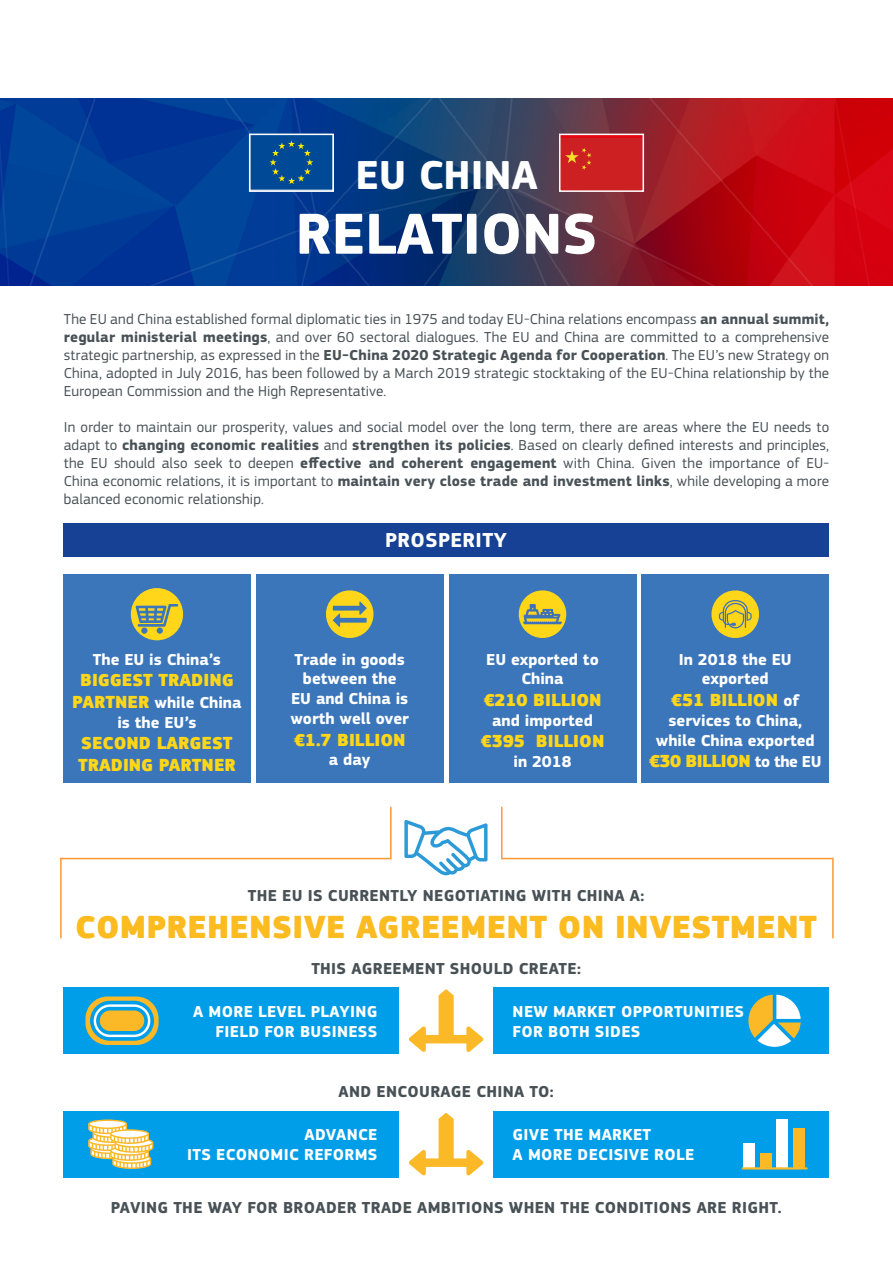
<style>
.page{position:relative;width:893px;height:1263px;background:#fff}
.page>*{position:absolute;margin:0;border:0;box-sizing:border-box;transform-origin:0 0}
.t1{font:700 60px "EC Square Sans Pro";color:#fff}
.t2{font:700 42px "EC Square Sans Pro";color:#fff}
.t3{font:900 33px "EC Square Sans Pro";letter-spacing:.01em;color:#fbbb21}
.t4{font:700 21px "EC Square Sans Pro";letter-spacing:.02em;color:#fff}
.t5{font:900 18px/21.6px "EC Square Sans Pro";color:#ffd618}
.t6{font:900 18px "EC Square Sans Pro";letter-spacing:-.03em;color:#ffd618}
.t7{font:700 16.5px/19.8px "EC Square Sans Pro";color:#fff;text-align:center}
.t8{font:700 16.5px "EC Square Sans Pro";letter-spacing:.02em;color:#485156}
.t9{font:700 16.5px/19.8px "EC Square Sans Pro";letter-spacing:.02em;color:#fff;text-align:right}
.t10{font:15px/18px "EC Square Sans Pro";letter-spacing:.01em;color:#485156;text-align:justify}
.s1{font-weight:700}
.s2{font-weight:900;font-size:18px;color:#ffd618}
.s3{font-weight:700;font-size:16.5px;color:#fff}
</style>
<div class="page">
<img style="left:0;top:99px;width:893px;height:187px">
<div style="left:250px;top:134px;width:83px;height:56px;background:#004996"></div>
<svg style="left:270px;top:141px;width:43px;height:43px"></svg>
<div style="left:249px;top:134px;width:85px;height:58px;border:2px solid #fff"></div>
<div style="left:560px;top:138px;width:83px;height:53px;background:#cd2023"></div>
<svg style="left:565px;top:148px;width:26px;height:22px"></svg>
<div style="left:559px;top:134px;width:85px;height:58px;border:2px solid #fff"></div>
<div style="left:63px;top:523px;width:766px;height:34px;background:#164194"></div>
<div style="left:63px;top:574px;width:187px;height:209px;background:#3b76ba"></div>
<div style="left:256px;top:574px;width:187px;height:209px;background:#3b76ba"></div>
<div style="left:449px;top:574px;width:187px;height:209px;background:#3b76ba"></div>
<div style="left:642px;top:574px;width:187px;height:209px;background:#3b76ba"></div>
<svg style="left:131px;top:588px;width:52px;height:52px"></svg>
<svg style="left:326px;top:590px;width:48px;height:48px"></svg>
<svg style="left:518px;top:590px;width:49px;height:48px"></svg>
<svg style="left:711px;top:590px;width:48px;height:48px"></svg>
<hr style="left:60px;top:858px;width:331px;height:1px;background:#f93">
<hr style="left:502px;top:858px;width:331px;height:1px;background:#f93">
<hr style="left:390px;top:807px;width:2px;height:52px;background:#f93">
<hr style="left:501px;top:807px;width:1px;height:52px;background:#f93">
<hr style="left:832px;top:858px;width:2px;height:80px;background:#f93">
<hr style="left:60px;top:858px;width:2px;height:80px;background:#f93">
<svg style="left:404px;top:820px;width:83px;height:55px"></svg>
<div style="left:494px;top:987px;width:335px;height:67px;background:#009ee8"></div>
<div style="left:63px;top:987px;width:336px;height:67px;background:#009ee8"></div>
<svg style="left:85px;top:996px;width:74px;height:49px"></svg>
<svg style="left:748px;top:995px;width:53px;height:52px"></svg>
<svg style="left:409px;top:989px;width:74px;height:63px"></svg>
<div style="left:494px;top:1111px;width:335px;height:67px;background:#009ee8"></div>
<div style="left:63px;top:1111px;width:336px;height:67px;background:#009ee8"></div>
<svg style="left:88px;top:1119px;width:65px;height:50px"></svg>
<div style="left:777px;top:1119px;width:11px;height:49px;background:#fff"></div>
<div style="left:760px;top:1153px;width:11px;height:15px;background:#fbb925"></div>
<div style="left:744px;top:1143px;width:11px;height:25px;background:#fff"></div>
<div style="left:793px;top:1128px;width:11px;height:40px;background:#fbb925"></div>
<hr style="left:742px;top:1167px;width:66px;height:2px;background:#fbb925">
<svg style="left:409px;top:1113px;width:74px;height:62px"></svg>
<h2 class="t2" style="left:355px;top:150px;width:184px">EU CHINA</h2>
<h1 class="t1" style="left:296px;top:198px;width:303px">RELATIONS</h1>
<p class="t10" style="left:64px;top:310px;width:767px">The EU and China established formal diplomatic ties in 1975 and today EU-China relations encompass <span class="s1">an annual summit, regular ministerial meetings</span>, and over 60 sectoral dialogues. The EU and China are committed to a comprehensive strategic partnership, as expressed in the <span class="s1">EU-China 2020 Strategic Agenda for Cooperation</span>. The EU’s new Strategy on China, adopted in July 2016, has been followed by a March 2019 strategic stocktaking of the EU-China relationship by the European Commission and the High Representative.</p>
<p class="t10" style="left:64px;top:418px;width:767px">In order to maintain our prosperity, values and social model over the long term, there are areas where the EU needs to adapt to <span class="s1">changing economic realities</span> and <span class="s1">strengthen its policies</span>. Based on clearly defined interests and principles, the EU should also seek to deepen <span class="s1">effective and coherent engagement</span> with China. Given the importance of EU-China economic relations, it is important to <span class="s1">maintain very close trade and investment links</span>, while developing a more balanced economic relationship.</p>
<h3 class="t4" style="left:385px;top:528px;width:123px">PROSPERITY</h3>
<p class="t7" style="left:93px;top:650px;width:130px">The EU is China’s</p>
<p class="t5" style="left:80px;top:670px;width:155px">BIGGEST TRADING</p>
<p class="t7" style="left:72px;top:693px;width:171px"><span class="s2">PARTNER</span> while China is the EU’s</p>
<p class="t5" style="left:78px;top:733px;width:159px">SECOND LARGEST<br>TRADING PARTNER</p>
<p class="t7" style="left:290px;top:650px;width:120px">Trade in goods between the<br>EU and China is worth well over</p>
<p class="t5" style="left:294px;top:729px;width:113px">€1.7 BILLION</p>
<p class="t7" style="left:329px;top:750px;width:43px">a day</p>
<p class="t7" style="left:486px;top:650px;width:114px">EU exported to<br>China</p>
<p class="t5" style="left:483px;top:690px;width:120px">€210 BILLION</p>
<p class="t7" style="left:492px;top:711px;width:102px">and imported</p>
<p class="t5" style="left:481px;top:731px;width:125px">€395 BILLION</p>
<p class="t7" style="left:513px;top:752px;width:60px">in 2018</p>
<p class="t7" style="left:679px;top:650px;width:114px">In 2018 the EU exported</p>
<p class="t5" style="left:671px;top:690px;width:130px">€51 BILLION <span class="s3">of</span></p>
<p class="t7" style="left:656px;top:711px;width:160px">services to China, while China exported</p>
<p class="t6" style="left:649px;top:750px;width:174px">€30 BILLION <span class="s3">to the EU</span></p>
<p class="t8" style="left:248px;top:885px;width:398px">THE EU IS CURRENTLY NEGOTIATING WITH CHINA A:</p>
<h3 class="t3" style="left:75px;top:907px;width:743px">COMPREHENSIVE AGREEMENT ON INVESTMENT</h3>
<p class="t8" style="left:311px;top:959px;width:271px">THIS AGREEMENT SHOULD CREATE:</p>
<p class="t9" style="left:193px;top:1002px;width:186px">A MORE LEVEL PLAYING<br>FIELD FOR BUSINESS</p>
<p class="t9" style="left:513px;top:1002px;width:233px;text-align:left">NEW MARKET OPPORTUNITIES<br>FOR BOTH SIDES</p>
<p class="t8" style="left:338px;top:1082px;width:217px">AND ENCOURAGE CHINA TO:</p>
<p class="t9" style="left:187px;top:1125px;width:192px">ADVANCE<br>ITS ECONOMIC REFORMS</p>
<p class="t9" style="left:513px;top:1125px;width:183px;text-align:left">GIVE THE MARKET<br>A MORE DECISIVE ROLE</p>
<p class="t8" style="left:111px;top:1198px;width:672px">PAVING THE WAY FOR BROADER TRADE AMBITIONS WHEN THE CONDITIONS ARE RIGHT.</p>
</div>
